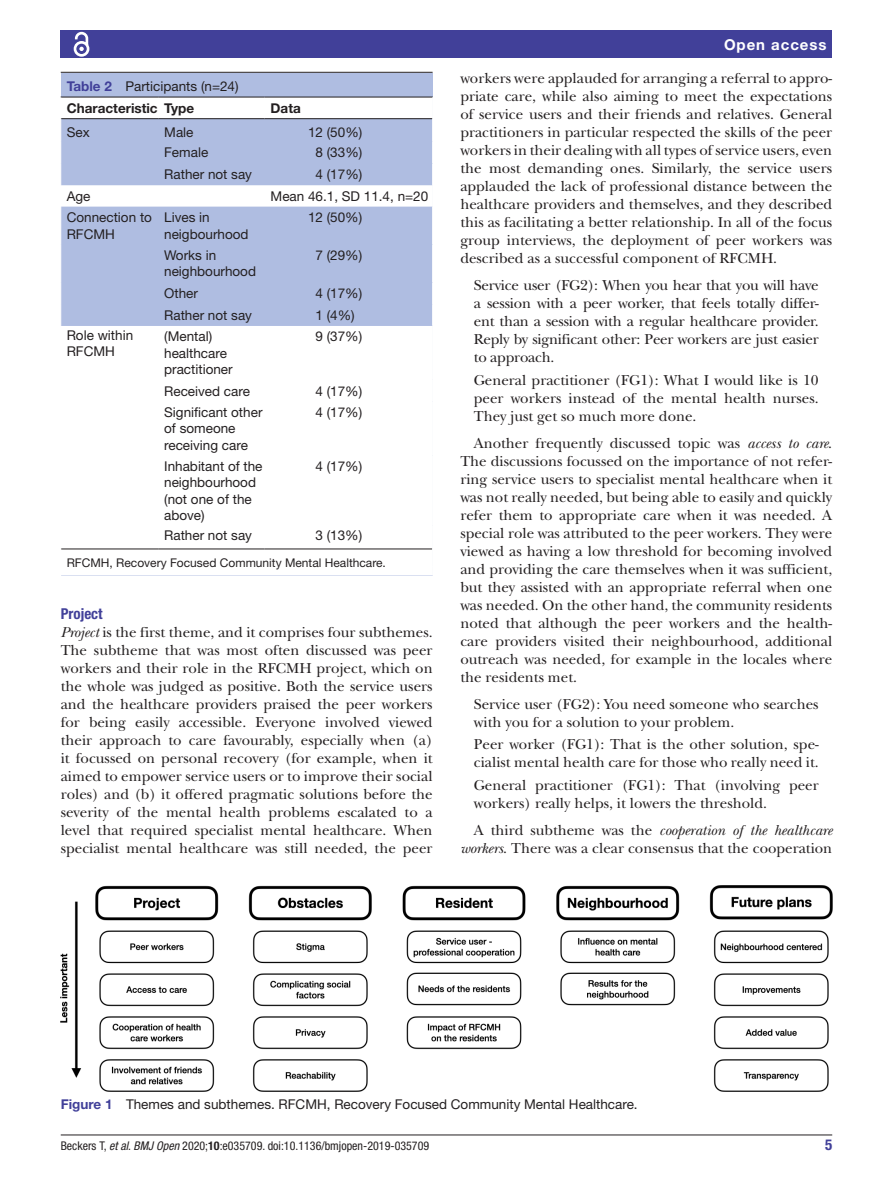
<style>
.page{position:relative;width:893px;height:1191px;background:#fff}
.page>*{position:absolute;margin:0;border:0;box-sizing:border-box;transform-origin:0 0}
.t1{font:15px/18px "New Baskerville";color:#231f20;text-align:justify}
.t2{font:700 15px "Helvetica Neue LT Std";letter-spacing:.065em;color:#fff}
.t3{font:700 condensed 15px "Helvetica Neue LT Std";color:#414099}
.t4{font:13.5px/16.2px "Helvetica Neue LT Std";color:#231f20}
.t5{font:700 13.5px "Helvetica Neue LT Std";color:#231f20}
.t6{font:condensed 12px "Helvetica Neue LT Std";color:#231f20}
.t7{font:12px "Helvetica Neue LT Std";color:#231f20}
.s1{font-weight:700;color:#414099}
.s2{font-weight:700}
.s3{font-style:italic}
</style>
<div class="page">
<hr style="left:61px;top:1134px;width:771px;height:1px;background:#231f20">
<div style="left:61px;top:31px;width:771px;height:27px;background:#414099"></div>
<svg style="left:73px;top:31px;width:17px;height:26px"></svg>
<div style="left:61px;top:73px;width:372px;height:502px;background:#afbde1"></div>
<hr style="left:61px;top:72px;width:372px;height:1px;background:#231f20">
<div style="left:61px;top:98px;width:371px;height:477px;background:#fff"></div>
<svg style="left:61px;top:119px;width:371px;height:207px"></svg>
<hr style="left:61px;top:97px;width:97px;height:1px;background:#231f20">
<hr style="left:61px;top:118px;width:97px;height:1px;background:#231f20">
<hr style="left:158px;top:97px;width:107px;height:1px;background:#231f20">
<hr style="left:158px;top:118px;width:107px;height:1px;background:#231f20">
<hr style="left:265px;top:97px;width:168px;height:1px;background:#231f20">
<hr style="left:265px;top:118px;width:167px;height:1px;background:#231f20">
<hr style="left:158px;top:548px;width:107px;height:1px;background:#231f20">
<hr style="left:265px;top:548px;width:167px;height:1px;background:#231f20">
<hr style="left:61px;top:548px;width:97px;height:1px;background:#231f20">
<svg style="left:432px;top:97px;width:1px;height:110px"></svg>
<hr style="left:432px;top:207px;width:1px;height:38px;background:#fff">
<hr style="left:432px;top:245px;width:1px;height:37px;background:#fff">
<svg style="left:432px;top:282px;width:1px;height:44px"></svg>
<hr style="left:432px;top:326px;width:1px;height:54px;background:#fff">
<svg style="left:432px;top:380px;width:1px;height:21px"></svg>
<hr style="left:432px;top:401px;width:1px;height:54px;background:#fff">
<hr style="left:432px;top:455px;width:1px;height:71px;background:#fff">
<svg style="left:432px;top:526px;width:1px;height:49px"></svg>
<hr style="left:67px;top:566px;width:366px;height:1px;background:#fff">
<img style="left:61px;top:886px;width:771px;height:205px">
<p class="t4" style="left:67px;top:75px;width:173px;line-height:22px"><span class="s1">Table 2</span> Participants (n=24)<br><span class="s2">Characteristic Type</span></p>
<p class="t5" style="left:271px;top:99px;width:32px">Data</p>
<p class="t4" style="left:67px;top:124px;width:24px">Sex</p>
<p class="t4" style="left:164px;top:124px;width:31px">Male</p>
<p class="t4" style="left:308px;top:124px;width:56px">12 (50%)</p>
<p class="t4" style="left:164px;top:144px;width:46px">Female</p>
<p class="t4" style="left:316px;top:144px;width:48px">8 (33%)</p>
<p class="t4" style="left:164px;top:166px;width:89px">Rather not say</p>
<p class="t4" style="left:316px;top:166px;width:48px">4 (17%)</p>
<p class="t4" style="left:67px;top:188px;width:25px">Age</p>
<p class="t4" style="left:271px;top:188px;width:159px">Mean 46.1, SD 11.4, n=20</p>
<p class="t4" style="left:67px;top:209px;width:87px">Connection to<br>RFCMH</p>
<p class="t4" style="left:164px;top:209px;width:86px">Lives in neigbourhood</p>
<p class="t4" style="left:308px;top:209px;width:56px">12 (50%)</p>
<p class="t4" style="left:164px;top:247px;width:93px">Works in neighbourhood</p>
<p class="t4" style="left:316px;top:247px;width:48px">7 (29%)</p>
<p class="t4" style="left:164px;top:285px;width:35px">Other</p>
<p class="t4" style="left:316px;top:285px;width:48px">4 (17%)</p>
<p class="t4" style="left:164px;top:307px;width:89px">Rather not say</p>
<p class="t4" style="left:316px;top:307px;width:41px">1 (4%)</p>
<p class="t4" style="left:67px;top:327px;width:68px">Role within<br>RFCMH</p>
<p class="t4" style="left:164px;top:328px;width:70px">(Mental) healthcare practitioner</p>
<p class="t4" style="left:316px;top:328px;width:48px">9 (37%)</p>
<p class="t4" style="left:164px;top:382px;width:87px">Received care</p>
<p class="t4" style="left:316px;top:382px;width:48px">4 (17%)</p>
<p class="t4" style="left:164px;top:404px;width:100px">Significant other of someone receiving care</p>
<p class="t4" style="left:316px;top:404px;width:48px">4 (17%)</p>
<p class="t4" style="left:164px;top:458px;width:100px">Inhabitant of the neighbourhood (not one of the above)</p>
<p class="t4" style="left:316px;top:458px;width:48px">4 (17%)</p>
<p class="t4" style="left:164px;top:527px;width:89px">Rather not say</p>
<p class="t4" style="left:316px;top:527px;width:48px">3 (13%)</p>
<p class="t7" style="left:67px;top:555px;width:321px">RFCMH, Recovery Focused Community Mental Healthcare.</p>
<p class="t3" style="left:61px;top:604px;width:43px">Project</p>
<p class="t1" style="left:61px;top:623px;width:373px"><span class="s3">Project</span> is the first theme, and it comprises four subthemes.<br>The subtheme that was most often discussed was peer workers and their role in the RFCMH project, which on the whole was judged as positive. Both the service users and the healthcare providers praised the peer workers for being easily accessible. Everyone involved viewed their approach to care favourably, especially when (a) it focussed on personal recovery (for example, when it aimed to empower service users or to improve their social roles) and (b) it offered pragmatic solutions before the severity of the mental health problems escalated to a level that required specialist mental healthcare. When specialist mental healthcare was still needed, the peer</p>
<p class="t2" style="left:724px;top:35px;width:104px">Open access</p>
<p class="t1" style="left:460px;top:69px;width:373px">workers were applauded for arranging a referral to appro&shy;priate care, while also aiming to meet the expectations of service users and their friends and relatives. General practitioners in particular respected the skills of the peer workers in their dealing with all types of service users, even the most demanding ones. Similarly, the service users applauded the lack of professional distance between the healthcare providers and themselves, and they described this as facilitating a better relationship. In all of the focus group interviews, the deployment of peer workers was described as a successful component of RFCMH.</p>
<p class="t1" style="left:474px;top:276px;width:346px">Service user (FG2): When you hear that you will have a session with a peer worker, that feels totally differ&shy;ent than a session with a regular healthcare provider.<br>Reply by significant other: Peer workers are just easier to approach.</p>
<p class="t1" style="left:474px;top:371px;width:346px">General practitioner (FG1): What I would like is 10 peer workers instead of the mental health nurses.<br>They just get so much more done.</p>
<p class="t1" style="left:460px;top:434px;width:373px;text-indent:14px">Another frequently discussed topic was <span class="s3">access to care</span>.<br>The discussions focussed on the importance of not refer&shy;ring service users to specialist mental healthcare when it was not really needed, but being able to easily and quickly refer them to appropriate care when it was needed. A special role was attributed to the peer workers. They were viewed as having a low threshold for becoming involved and providing the care themselves when it was sufficient, but they assisted with an appropriate referral when one was needed. On the other hand, the community residents noted that although the peer workers and the health&shy;care providers visited their neighbourhood, additional outreach was needed, for example in the locales where the residents met.</p>
<p class="t1" style="left:474px;top:695px;width:346px">Service user (FG2): You need someone who searches with you for a solution to your problem.</p>
<p class="t1" style="left:474px;top:735px;width:346px">Peer worker (FG1): That is the other solution, spe&shy;cialist mental health care for those who really need it.</p>
<p class="t1" style="left:474px;top:776px;width:346px">General practitioner (FG1): That (involving peer workers) really helps, it lowers the threshold.</p>
<p class="t1" style="left:460px;top:821px;width:373px;text-align:right">A third subtheme was the <span class="s3">cooperation of the healthcare workers</span>. There was a clear consensus that the cooperation</p>
<p class="t4" style="left:61px;top:1096px;width:578px"><span class="s1">Figure 1</span> Themes and subthemes. RFCMH, Recovery Focused Community Mental Healthcare.</p>
<p class="t6" style="left:61px;top:1138px;width:370px">Beckers T, <span class="s3">et al</span>. <span class="s3">BMJ Open</span> 2020;<span class="s2">10</span>:e035709. doi:10.1136/bmjopen-2019-035709</p>
<p class="t3" style="left:825px;top:1135px;width:9px">5</p>
</div>
